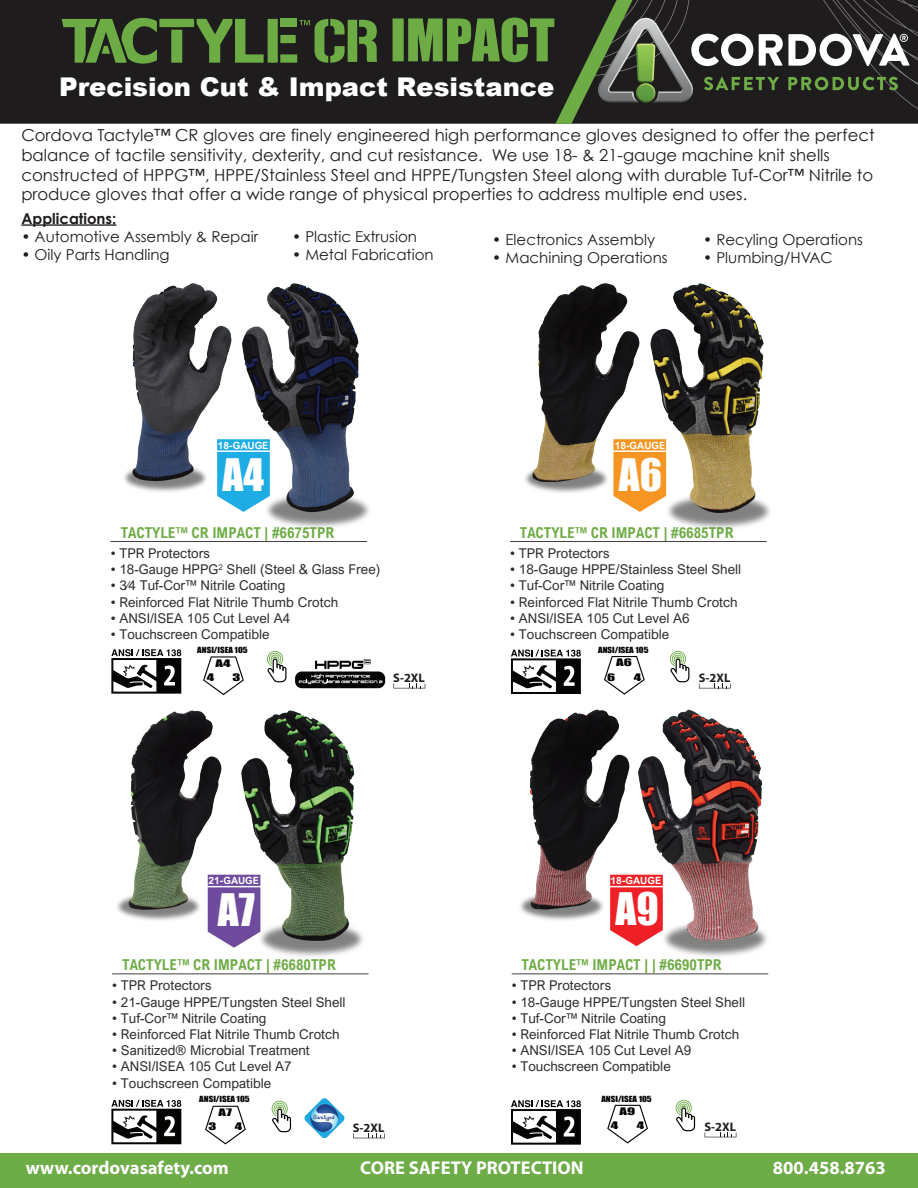
<style>
.page{position:relative;width:918px;height:1188px;background:#fff}
.page>*{position:absolute;margin:0;border:0;box-sizing:border-box;transform-origin:0 0}
.t1{font:41.1px "Impact";color:#fff}
.t2{font:900 25.8px "Arial";color:#fff}
.t3{font:700 18.6px "Myriad Pro";color:#fff}
.t4{font:16.5px/19.8px "Century Gothic";color:#211d1e}
.t5{font:15px "Century Gothic";color:#211d1e}
.t6{font:700 15px "Arial Nova Cond";color:#6eac45}
.t7{font:700 15px "Century Gothic";color:#211d1e}
.t8{font:13.5px "Arial Nova";color:#302f30}
.t9{font:700 12.45px "Myriad Pro";color:#211d1e}
.t10{font:700 10.05px "Arial Nova";color:#fff}
.t11{font:9.45px "Impact";color:#040503;scale:1.57 1}
.t12{font:7.8px "Impact";color:#040503;scale:1.16 1}
.s1{font-family:"Myriad Pro"}
</style>
<div class="page">
<div style="left:0;top:1154px;width:918px;height:34px;background:#6dac47"></div>
<hr style="left:21px;top:224px;width:95px;height:2px;background:#211d1e">
<hr style="left:112px;top:973px;width:257px;height:1px;background:#404041">
<hr style="left:512px;top:973px;width:256px;height:1px;background:#404041">
<img style="left:510px;top:283px;width:260px;height:259px">
<img style="left:110px;top:283px;width:259px;height:259px">
<img style="left:117px;top:687px;width:265px;height:270px">
<img style="left:510px;top:687px;width:257px;height:270px">
<svg style="left:267px;top:651px;width:19px;height:31px"></svg>
<svg style="left:393px;top:684px;width:32px;height:4px"></svg>
<svg style="left:670px;top:651px;width:19px;height:31px"></svg>
<svg style="left:699px;top:684px;width:32px;height:4px"></svg>
<div style="left:295px;top:672px;width:90px;height:16px;background:#040503;border-radius:7px"></div>
<svg style="left:299px;top:659px;width:84px;height:25px"></svg>
<svg style="left:304px;top:1098px;width:41px;height:41px"></svg>
<svg style="left:272px;top:1101px;width:19px;height:31px"></svg>
<svg style="left:353px;top:1133px;width:32px;height:5px"></svg>
<svg style="left:676px;top:1100px;width:19px;height:31px"></svg>
<svg style="left:705px;top:1132px;width:31px;height:5px"></svg>
<svg style="left:203px;top:656px;width:41px;height:39px"></svg>
<svg style="left:604px;top:656px;width:41px;height:39px"></svg>
<svg style="left:205px;top:1106px;width:41px;height:38px"></svg>
<svg style="left:607px;top:1105px;width:41px;height:39px"></svg>
<svg style="left:217px;top:441px;width:53px;height:71px"></svg>
<svg style="left:613px;top:441px;width:53px;height:71px"></svg>
<svg style="left:208px;top:876px;width:52px;height:72px"></svg>
<svg style="left:610px;top:876px;width:53px;height:70px"></svg>
<div style="left:213px;top:438px;width:59px;height:14px;border:2px solid #fff"></div>
<div style="left:610px;top:438px;width:59px;height:14px;border:2px solid #fff"></div>
<div style="left:204px;top:873px;width:59px;height:14px;border:2px solid #fff"></div>
<div style="left:606px;top:873px;width:59px;height:14px;border:2px solid #fff"></div>
<svg style="left:111px;top:649px;width:70px;height:45px"></svg>
<svg style="left:511px;top:649px;width:70px;height:45px"></svg>
<svg style="left:111px;top:1100px;width:70px;height:44px"></svg>
<svg style="left:511px;top:1100px;width:70px;height:45px"></svg>
<img style="left:910px;top:0;width:8px;height:124px">
<div style="left:0;top:0;width:393px;height:124px;background:#1f1c1d"></div>
<svg style="left:393px;top:0;width:517px;height:124px"></svg>
<svg style="left:62px;top:17px;width:315px;height:48px"></svg>
<h2 class="t2" style="left:59px;top:68px;width:497px">Precision Cut &amp; Impact Resistance</h2>
<p class="t4" style="left:21px;top:125px;width:855px">Cordova Tactyle™ CR gloves are finely engineered high performance gloves designed to offer the perfect balance of tactile sensitivity, dexterity, and cut resistance. We use 18- &amp; 21-gauge machine knit shells constructed of HPPG™, HPPE/Stainless Steel and HPPE/Tungsten Steel along with durable Tuf-Cor™ Nitrile to produce gloves that offer a wide range of physical properties to address multiple end uses.</p>
<p class="t7" style="left:21px;top:209px;width:97px">Applications:</p>
<p class="t5" style="left:21px;top:227px;width:238px">• Automotive Assembly &amp; Repair</p>
<p class="t5" style="left:21px;top:246px;width:150px">• Oily Parts Handling</p>
<p class="t5" style="left:292px;top:228px;width:126px">• Plastic Extrusion</p>
<p class="t5" style="left:292px;top:246px;width:143px">• Metal Fabrication</p>
<p class="t5" style="left:492px;top:230px;width:164px">• Electronics Assembly</p>
<p class="t5" style="left:492px;top:249px;width:177px">• Machining Operations</p>
<p class="t5" style="left:703px;top:230px;width:161px">• Recyling Operations</p>
<p class="t5" style="left:703px;top:249px;width:131px">• Plumbing/HVAC</p>
<p class="t10" style="left:218px;top:439px;width:52px">18-GAUGE</p>
<p class="t10" style="left:615px;top:439px;width:52px">18-GAUGE</p>
<h1 class="t1" style="left:223px;top:443px;width:43px">A4</h1>
<h1 class="t1" style="left:619px;top:443px;width:45px">A6</h1>
<p class="t6" style="left:121px;top:523px;width:215px">TACTYLE™ CR IMPACT | #6675TPR</p>
<p class="t8" style="left:111px;top:545px;width:101px">• TPR Protectors</p>
<p class="t8" style="left:111px;top:562px;width:271px">• 18-Gauge HPPG<sup>2</sup> Shell (Steel &amp; Glass Free)</p>
<p class="t8" style="left:111px;top:578px;width:176px">• 3<span class="s1">⁄</span>4 Tuf-Cor™ Nitrile Coating</p>
<p class="t8" style="left:111px;top:594px;width:229px">• Reinforced Flat Nitrile Thumb Crotch</p>
<p class="t8" style="left:111px;top:610px;width:181px">• ANSI/ISEA 105 Cut Level A4</p>
<p class="t8" style="left:111px;top:626px;width:160px">• Touchscreen Compatible</p>
<p class="t12" style="left:197px;top:644px;width:45px">ANSI/ISEA 105</p>
<p class="t11" style="left:216px;top:656px;width:11px">A4</p>
<p class="t6" style="left:520px;top:523px;width:215px">TACTYLE™ CR IMPACT | #6685TPR</p>
<p class="t8" style="left:510px;top:545px;width:101px">• TPR Protectors</p>
<p class="t8" style="left:510px;top:562px;width:233px">• 18-Gauge HPPE/Stainless Steel Shell</p>
<p class="t8" style="left:510px;top:578px;width:156px">• Tuf-Cor™ Nitrile Coating</p>
<p class="t8" style="left:510px;top:594px;width:229px">• Reinforced Flat Nitrile Thumb Crotch</p>
<p class="t8" style="left:510px;top:610px;width:181px">• ANSI/ISEA 105 Cut Level A6</p>
<p class="t8" style="left:510px;top:626px;width:160px">• Touchscreen Compatible</p>
<p class="t12" style="left:598px;top:644px;width:45px">ANSI/ISEA 105</p>
<p class="t11" style="left:616px;top:655px;width:11px">A6</p>
<p class="t11" style="left:207px;top:670px;width:6px">4</p>
<p class="t11" style="left:233px;top:670px;width:7px">3</p>
<p class="t11" style="left:607px;top:670px;width:7px">6</p>
<p class="t11" style="left:634px;top:670px;width:6px">4</p>
<p class="t9" style="left:393px;top:670px;width:33px">S-2XL</p>
<p class="t9" style="left:699px;top:670px;width:33px">S-2XL</p>
<p class="t10" style="left:208px;top:875px;width:52px">21-GAUGE</p>
<p class="t10" style="left:611px;top:875px;width:52px">18-GAUGE</p>
<h1 class="t1" style="left:218px;top:878px;width:39px">A7</h1>
<h1 class="t1" style="left:616px;top:877px;width:45px">A9</h1>
<p class="t6" style="left:122px;top:955px;width:215px">TACTYLE™ CR IMPACT | #6680TPR</p>
<p class="t8" style="left:112px;top:978px;width:101px">• TPR Protectors</p>
<p class="t8" style="left:112px;top:994px;width:235px">• 21-Gauge HPPE/Tungsten Steel Shell</p>
<p class="t8" style="left:112px;top:1010px;width:156px">• Tuf-Cor™ Nitrile Coating</p>
<p class="t8" style="left:112px;top:1026px;width:229px">• Reinforced Flat Nitrile Thumb Crotch</p>
<p class="t8" style="left:112px;top:1043px;width:199px">• Sanitized® Microbial Treatment</p>
<p class="t8" style="left:112px;top:1059px;width:181px">• ANSI/ISEA 105 Cut Level A7</p>
<p class="t8" style="left:112px;top:1075px;width:160px">• Touchscreen Compatible</p>
<p class="t12" style="left:199px;top:1093px;width:45px">ANSI/ISEA 105</p>
<p class="t11" style="left:218px;top:1105px;width:10px">A7</p>
<p class="t6" style="left:521px;top:955px;width:202px">TACTYLE™ IMPACT | | #6690TPR</p>
<p class="t8" style="left:512px;top:978px;width:101px">• TPR Protectors</p>
<p class="t8" style="left:512px;top:994px;width:235px">• 18-Gauge HPPE/Tungsten Steel Shell</p>
<p class="t8" style="left:512px;top:1010px;width:156px">• Tuf-Cor™ Nitrile Coating</p>
<p class="t8" style="left:512px;top:1026px;width:229px">• Reinforced Flat Nitrile Thumb Crotch</p>
<p class="t8" style="left:512px;top:1043px;width:181px">• ANSI/ISEA 105 Cut Level A9</p>
<p class="t8" style="left:512px;top:1059px;width:160px">• Touchscreen Compatible</p>
<p class="t12" style="left:601px;top:1092px;width:45px">ANSI/ISEA 105</p>
<p class="t11" style="left:619px;top:1104px;width:11px">A9</p>
<p class="t11" style="left:208px;top:1119px;width:7px">3</p>
<p class="t11" style="left:235px;top:1119px;width:6px">4</p>
<p class="t11" style="left:611px;top:1118px;width:6px">4</p>
<p class="t11" style="left:637px;top:1118px;width:6px">4</p>
<p class="t9" style="left:353px;top:1120px;width:33px">S-2XL</p>
<p class="t9" style="left:704px;top:1119px;width:33px">S-2XL</p>
<h3 class="t3" style="left:26px;top:1155px;width:205px">www.cordovasafety.com</h3>
<h3 class="t3" style="left:360px;top:1155px;width:225px">CORE SAFETY PROTECTION</h3>
<h3 class="t3" style="left:773px;top:1155px;width:114px">800.458.8763</h3>
</div>
